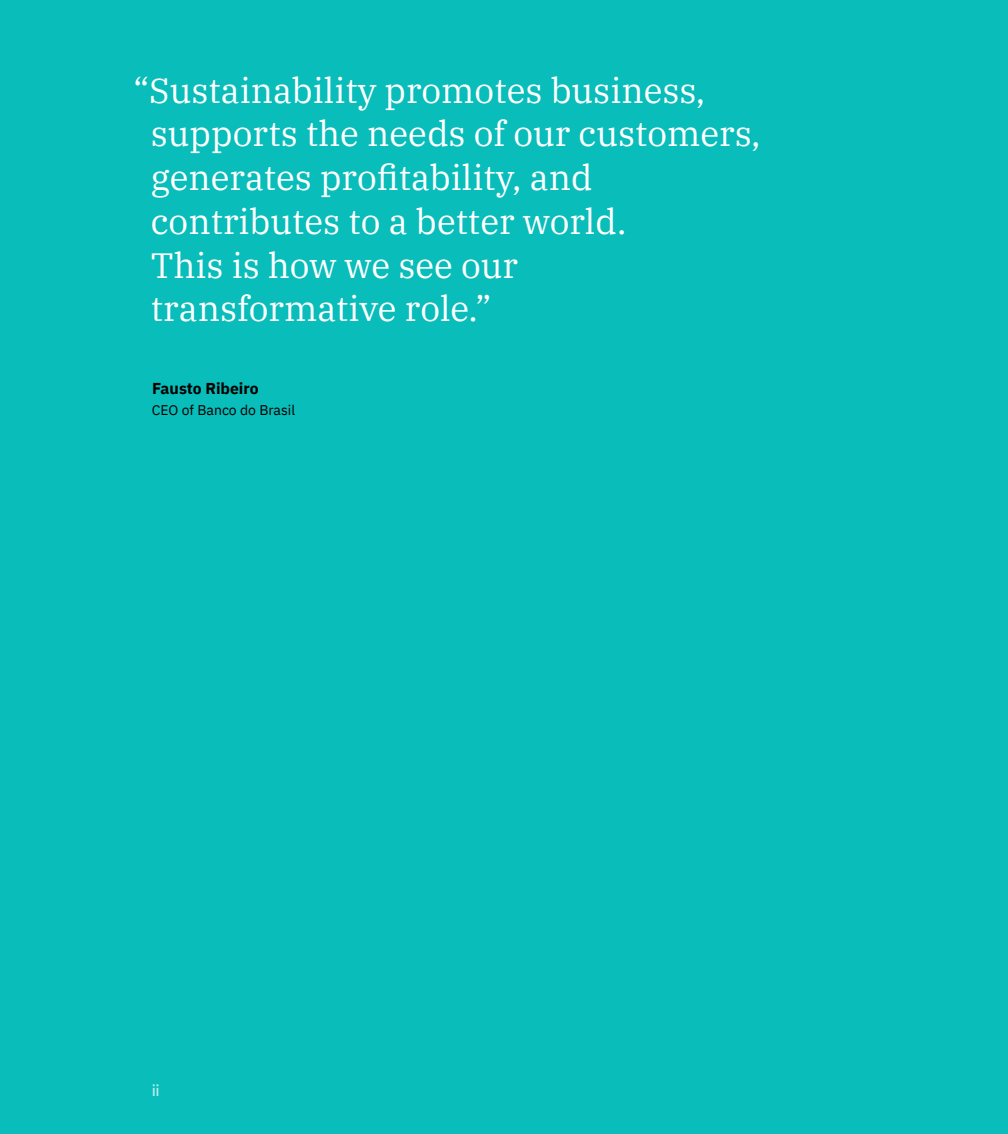
<style>
.page{position:relative;width:1008px;height:1134px;background:#08bdba}
.page>*{position:absolute;margin:0;border:0;box-sizing:border-box;transform-origin:0 0}
.t1{font:35px/43.8px "IBM Plex Serif";color:#fff}
.t2{font:700 15.75px "IBM Plex Sans";color:#000}
.t3{font:500 15.75px "IBM Plex Sans";color:#fff}
.t4{font:14px "IBM Plex Sans";color:#000}
</style>
<div class="page">
<p class="t1" style="left:151px;top:66px;width:611px;text-indent:-18px">“Sustainability promotes business, supports the needs of our customers, generates profitability, and contributes to a better world.<br>This is how we see our transformative role.”</p>
<p class="t2" style="left:152px;top:376px;width:108px">Fausto Ribeiro</p>
<p class="t4" style="left:152px;top:399px;width:145px">CEO of Banco do Brasil</p>
<p class="t3" style="left:151px;top:1078px;width:10px">ii</p>
</div>
